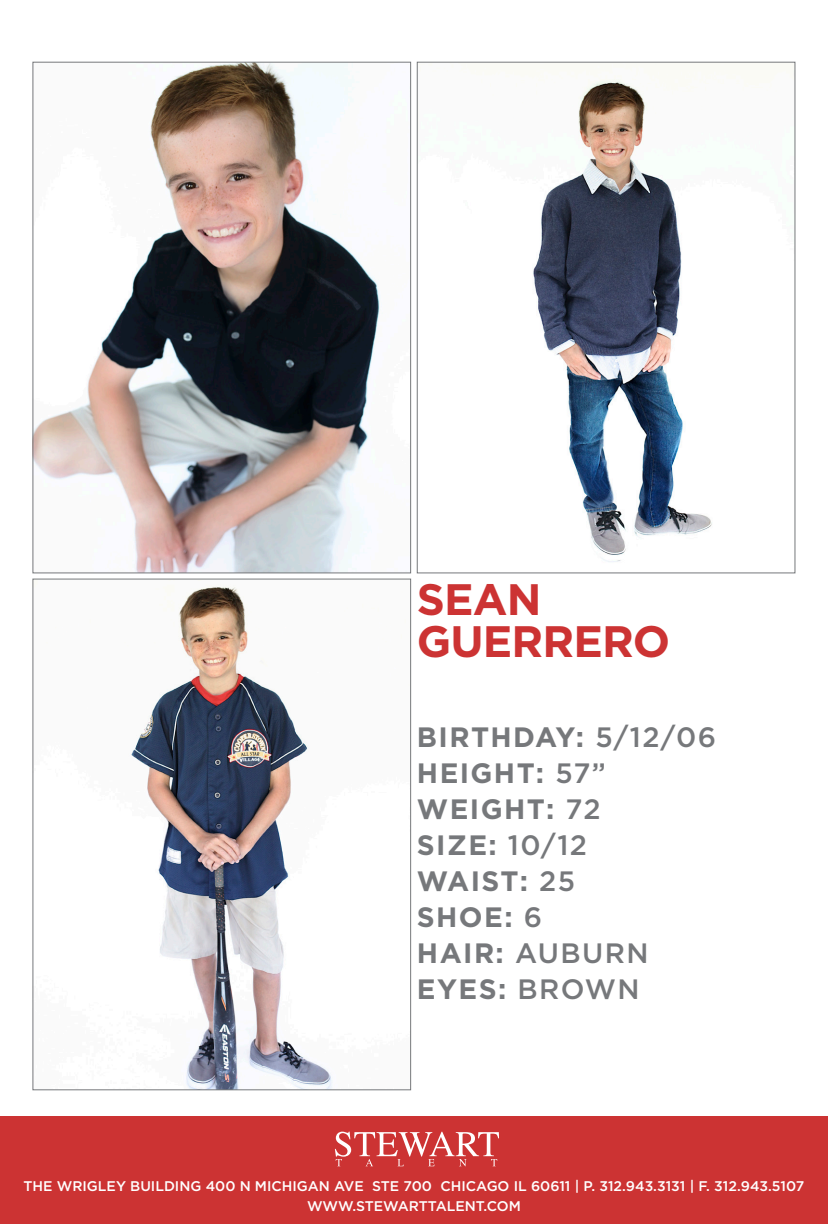
<style>
.page{position:relative;width:828px;height:1224px;background:#fff}
.page>*{position:absolute;margin:0;border:0;box-sizing:border-box;transform-origin:0 0}
.t1{font:700 44px "Gotham HTF";letter-spacing:-.02em;color:#c33}
.t2{font:700 28px/36px "Gotham HTF";letter-spacing:.05em;color:#76787b}
.t3{font:500 28px "Gotham HTF";letter-spacing:.05em;color:#76787b}
.t4{font:500 14px "Gotham HTF";color:#fff}
.s1{font-weight:500}
.s2{font-weight:700}
</style>
<div class="page">
<div style="left:0;top:1116px;width:828px;height:108px;background:#c33"></div>
<img style="left:35px;top:64px;width:345px;height:507px">
<svg style="left:335px;top:1132px;width:164px;height:34px"></svg>
<img style="left:131px;top:586px;width:202px;height:502px">
<img style="left:533px;top:79px;width:179px;height:483px">
<p class="t1" style="left:417px;top:574px;width:126px">SEAN</p>
<p class="t1" style="left:417px;top:616px;width:255px">GUERRERO</p>
<p class="t2" style="left:417px;top:719px;width:301px">BIRTHDAY: <span class="s1">5/12/06</span></p>
<p class="t2" style="left:417px;top:755px;width:190px">HEIGHT: <span class="s1">57”</span></p>
<p class="t2" style="left:417px;top:791px;width:185px">WEIGHT: <span class="s1">72<br></span>SIZE: <span class="s1">10/12</span></p>
<p class="t2" style="left:417px;top:863px;width:160px">WAIST: <span class="s1">25</span></p>
<p class="t2" style="left:417px;top:899px;width:127px">SHOE: <span class="s1">6</span></p>
<p class="t3" style="left:417px;top:937px;width:233px"><span class="s2">HAIR:</span> AUBURN</p>
<p class="t2" style="left:417px;top:971px;width:224px">EYES: <span class="s1">BROWN</span></p>
<p class="t4" style="left:24px;top:1178px;width:782px">THE WRIGLEY BUILDING 400 N MICHIGAN AVE STE 700 CHICAGO IL 60611 | P. 312.943.3131 | F. 312.943.5107</p>
<p class="t4" style="left:307px;top:1198px;width:215px">WWW.STEWARTTALENT.COM</p>
</div>
